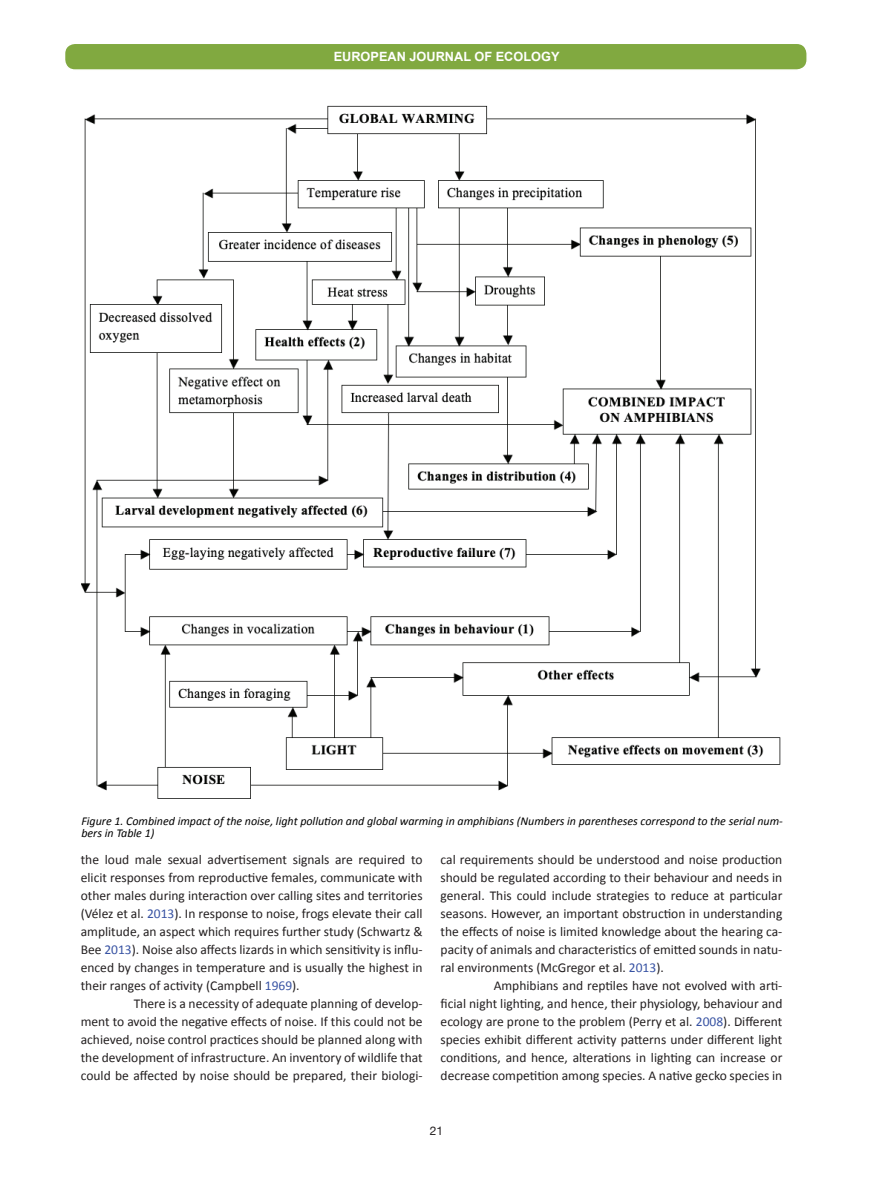
<style>
.page{position:relative;width:893px;height:1178px;background:#fff}
.page>*{position:absolute;margin:0;border:0;box-sizing:border-box;transform-origin:0 0}
.t1{font:13.5px/18px "Calibri";color:#231f20;text-align:justify}
.t2{font:700 12.75px "Arial";color:#fff}
.t3{font:italic 12px/12.6px "Calibri";color:#000}
.t4{font:12px "Helvetica Neue";color:#231f20}
.s1{color:#3853a3}
</style>
<div class="page">
<div style="left:65px;top:43px;width:742px;height:27px;background:#81a940;border-radius:10px"></div>
<div style="left:64px;top:43px;width:744px;height:28px;border:2px solid #fff;border-radius:10px"></div>
<img style="left:81px;top:105px;width:700px;height:694px">
<p class="t2" style="left:334px;top:48px;width:227px">EUROPEAN JOURNAL OF ECOLOGY</p>
<p class="t3" style="left:81px;top:814px;width:703px">Figure 1. Combined impact of the noise, light pollution and global warming in amphibians (Numbers in parentheses correspond to the serial num&shy;bers in Table 1)</p>
<p class="t1" style="left:81px;top:851px;width:343px">the loud male sexual advertisement signals are required to elicit responses from reproductive females, communicate with other males during interaction over calling sites and territories (Vélez et al. <span class="s1">2013</span>). In response to noise, frogs elevate their call amplitude, an aspect which requires further study (Schwartz &amp; Bee <span class="s1">2013</span>). Noise also affects lizards in which sensitivity is influ&shy;enced by changes in temperature and is usually the highest in their ranges of activity (Campbell <span class="s1">1969</span>).</p>
<p class="t1" style="left:81px;top:995px;width:343px;text-indent:53px">There is a necessity of adequate planning of develop&shy;ment to avoid the negative effects of noise. If this could not be achieved, noise control practices should be planned along with the development of infrastructure. An inventory of wildlife that could be affected by noise should be prepared, their biologi-</p>
<p class="t1" style="left:441px;top:851px;width:343px">cal requirements should be understood and noise production should be regulated according to their behaviour and needs in general. This could include strategies to reduce at particular seasons. However, an important obstruction in understanding the effects of noise is limited knowledge about the hearing ca&shy;pacity of animals and characteristics of emitted sounds in natu&shy;ral environments (McGregor et al. <span class="s1">2013</span>).</p>
<p class="t1" style="left:441px;top:976px;width:343px;text-indent:53px">Amphibians and reptiles have not evolved with arti&shy;ficial night lighting, and hence, their physiology, behaviour and ecology are prone to the problem (Perry et al. <span class="s1">2008</span>). Different species exhibit different activity patterns under different light conditions, and hence, alterations in lighting can increase or decrease competition among species. A native gecko species in</p>
<p class="t4" style="left:430px;top:1122px;width:15px">21</p>
</div>
